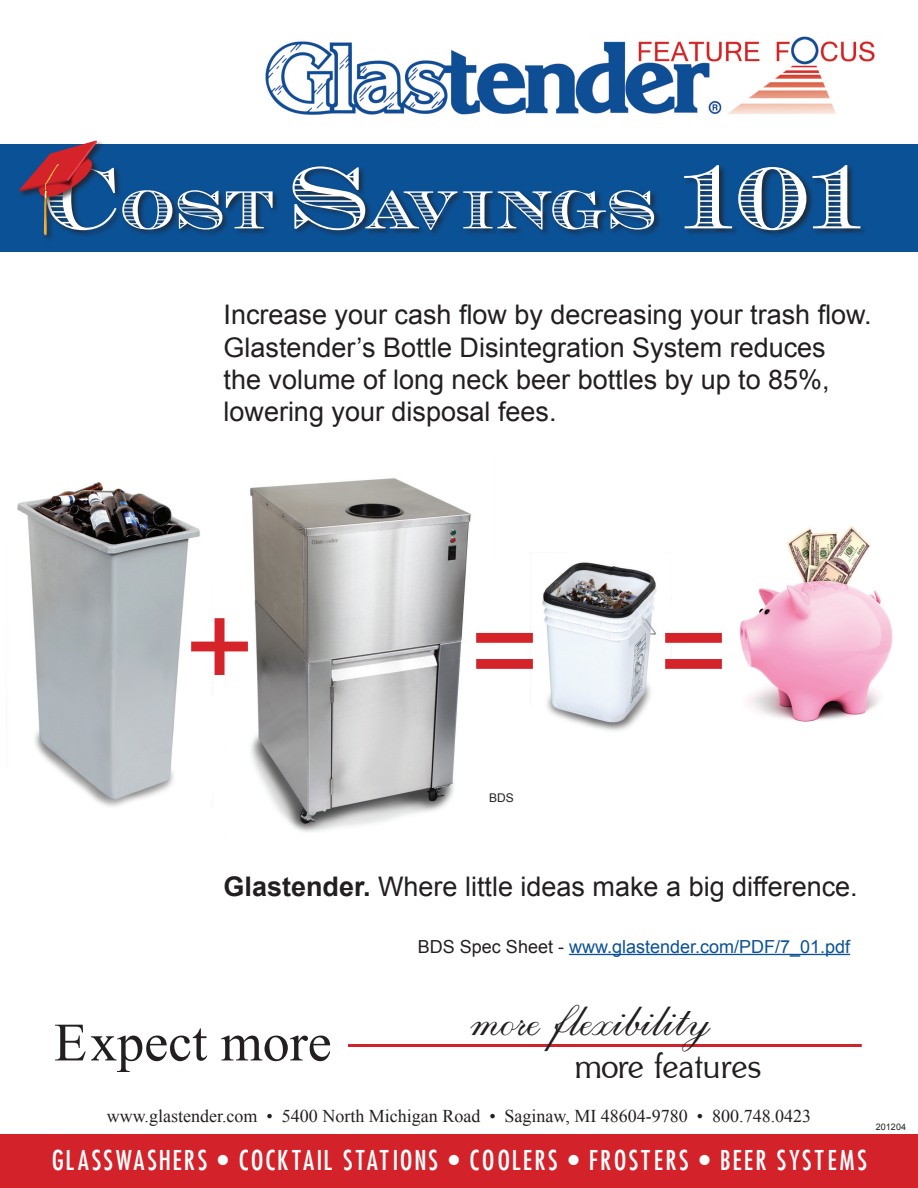
<style>
.page{position:relative;width:918px;height:1188px;background:#fff}
.page>*{position:absolute;margin:0;border:0;box-sizing:border-box;transform-origin:0 0}
.t1{font:120px "Arial";color:#d5232a}
.t2{font:66px "CAMPBELL";color:#fff}
.t3{font:54px "Times New Roman";color:#231f20}
.t4{font:49.5px "Coleridge";color:#231f20}
.t5{font:36px "Shogun Normal";letter-spacing:.03em;color:#231f20}
.t6{font:700 28.5px "Futshi Condensed Small";letter-spacing:.1em;color:#fff}
.t7{font:27px/32.4px "Arial";color:#231f20}
.t8{font:18px "Times New Roman";color:#231f20}
.t9{font:18px "Arial";color:#0b5196}
.t10{font:12px "Arial";color:#231f20}
.t11{font:9px "Arial";color:#231f20}
.s1{font-size:90px}
.s2{font-weight:700}
.s3{color:#231f20}
</style>
<div class="page">
<img style="left:739px;top:525px;width:154px;height:197px">
<img style="left:17px;top:482px;width:183px;height:325px">
<img style="left:225px;top:478px;width:246px;height:354px">
<img style="left:542px;top:562px;width:115px;height:169px">
<div style="left:0;top:144px;width:918px;height:108px;background:#0b5196"></div>
<img style="left:265px;top:36px;width:610px;height:79px">
<hr style="left:348px;top:1044px;width:514px;height:3px;background:#d1232a">
<div style="left:0;top:1134px;width:918px;height:54px;background:#d3222a"></div>
<div style="left:45px;top:164px;width:823px;height:73px;background:#231f20;opacity:.75"></div>
<div style="left:18px;top:139px;width:86px;height:103px;background:#231f20;opacity:.75"></div>
<svg style="left:19px;top:141px;width:78px;height:95px"></svg>
<hr style="left:569px;top:954px;width:281px;height:1px;background:#0b5196">
<h2 class="t2" style="left:44px;top:166px;width:831px"><span class="s1">C</span>ost <span class="s1">S</span>avings <span class="s1">101</span></h2>
<p class="t7" style="left:224px;top:299px;width:650px">Increase your cash flow by decreasing your trash flow.<br>Glastender’s Bottle Disintegration System reduces<br>the volume of long neck beer bottles by up to 85%, lowering your disposal fees.</p>
<h1 class="t1" style="left:184px;top:568px;width:72px">+</h1>
<h1 class="t1" style="left:470px;top:573px;width:261px">= =</h1>
<p class="t10" style="left:489px;top:790px;width:26px">BDS</p>
<p class="t7" style="left:224px;top:870px;width:636px"><span class="s2">Glastender.</span> Where little ideas make a big difference.</p>
<p class="t9" style="left:418px;top:934px;width:434px"><span class="s3">BDS Spec Sheet -</span> www.glastender.com/PDF/7_01.pdf</p>
<h3 class="t3" style="left:54px;top:1006px;width:279px">Expect more</h3>
<h3 class="t4" style="left:466px;top:988px;width:242px">more flexibility</h3>
<h3 class="t5" style="left:575px;top:1046px;width:187px">more features</h3>
<p class="t8" style="left:107px;top:1104px;width:706px">www.glastender.com • 5400 North Michigan Road • Saginaw, MI 48604-9780 • 800.748.0423</p>
<p class="t6" style="left:52px;top:1143px;width:816px">GLASSWASHERS • COCKTAIL STATIONS • COOLERS • FROSTERS • BEER SYSTEMS</p>
<p class="t11" style="left:876px;top:1121px;width:32px">201204</p>
</div>
